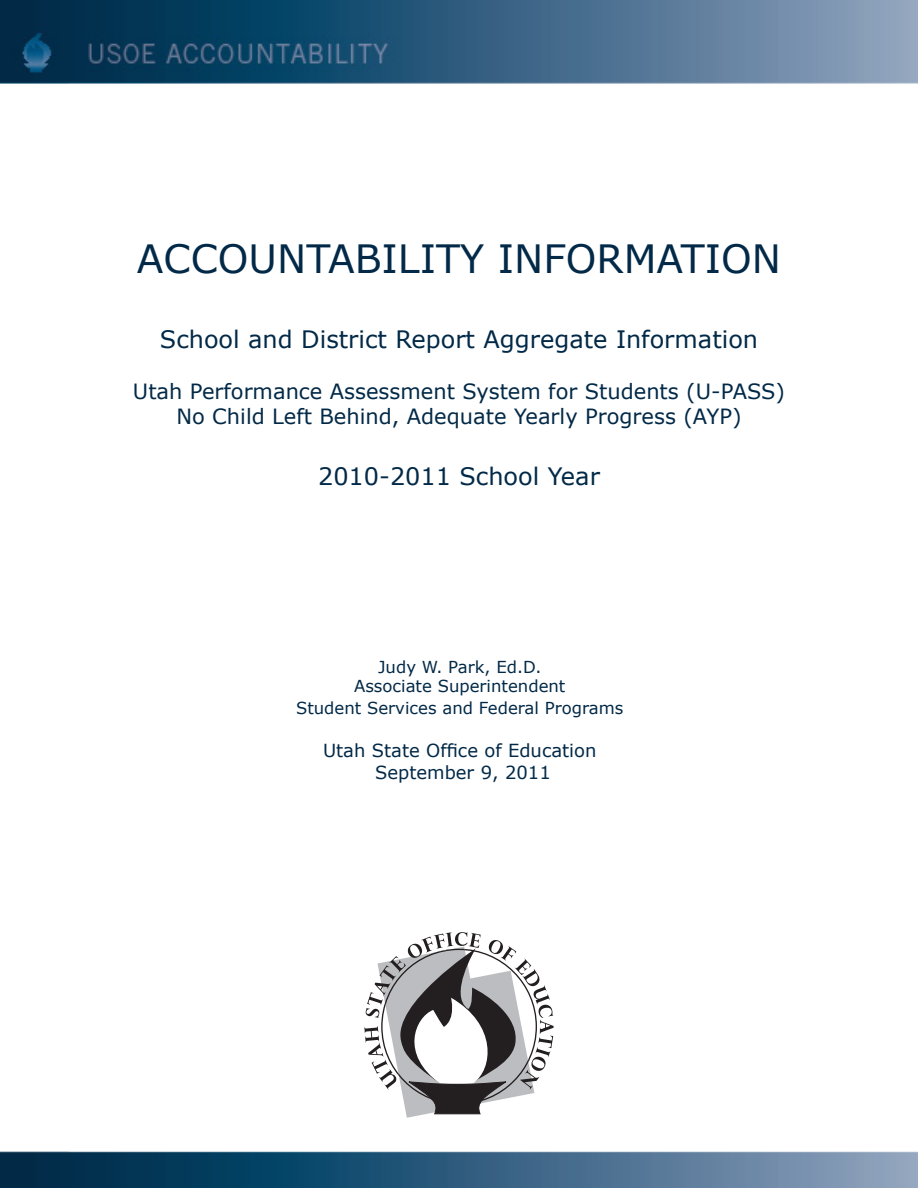
<style>
.page{position:relative;width:918px;height:1188px;background:#fff}
.page>*{position:absolute;margin:0;border:0;box-sizing:border-box;transform-origin:0 0}
.t1{font:39px "Verdana";color:#022947}
.t2{font:24px "Verdana";color:#022947}
.t3{font:21px "Verdana";color:#022947}
.t4{font:18px "Verdana";color:#022947}
.t5{font:16.5px "Verdana";color:#022947}
</style>
<div class="page">
<img style="left:0;top:0;width:918px;height:1188px">
<div style="left:0;top:84px;width:194px;height:1067px;background:#fff"></div>
<svg style="left:364px;top:932px;width:190px;height:186px"></svg>
<p class="t1" style="left:137px;top:232px;width:646px">ACCOUNTABILITY INFORMATION</p>
<p class="t2" style="left:160px;top:323px;width:600px">School and District Report Aggregate Information</p>
<p class="t3" style="left:133px;top:377px;width:654px">Utah Performance Assessment System for Students (U-PASS)</p>
<p class="t3" style="left:176px;top:402px;width:567px">No Child Left Behind, Adequate Yearly Progress (AYP)</p>
<p class="t2" style="left:318px;top:460px;width:283px">2010-2011 School Year</p>
<p class="t5" style="left:378px;top:655px;width:165px">Judy W. Park, Ed.D.</p>
<p class="t5" style="left:354px;top:675px;width:213px">Associate Superintendent</p>
<p class="t5" style="left:296px;top:697px;width:329px">Student Services and Federal Programs</p>
<p class="t4" style="left:323px;top:738px;width:275px">Utah State Office of Education</p>
<p class="t4" style="left:375px;top:760px;width:177px">September 9, 2011</p>
</div>
